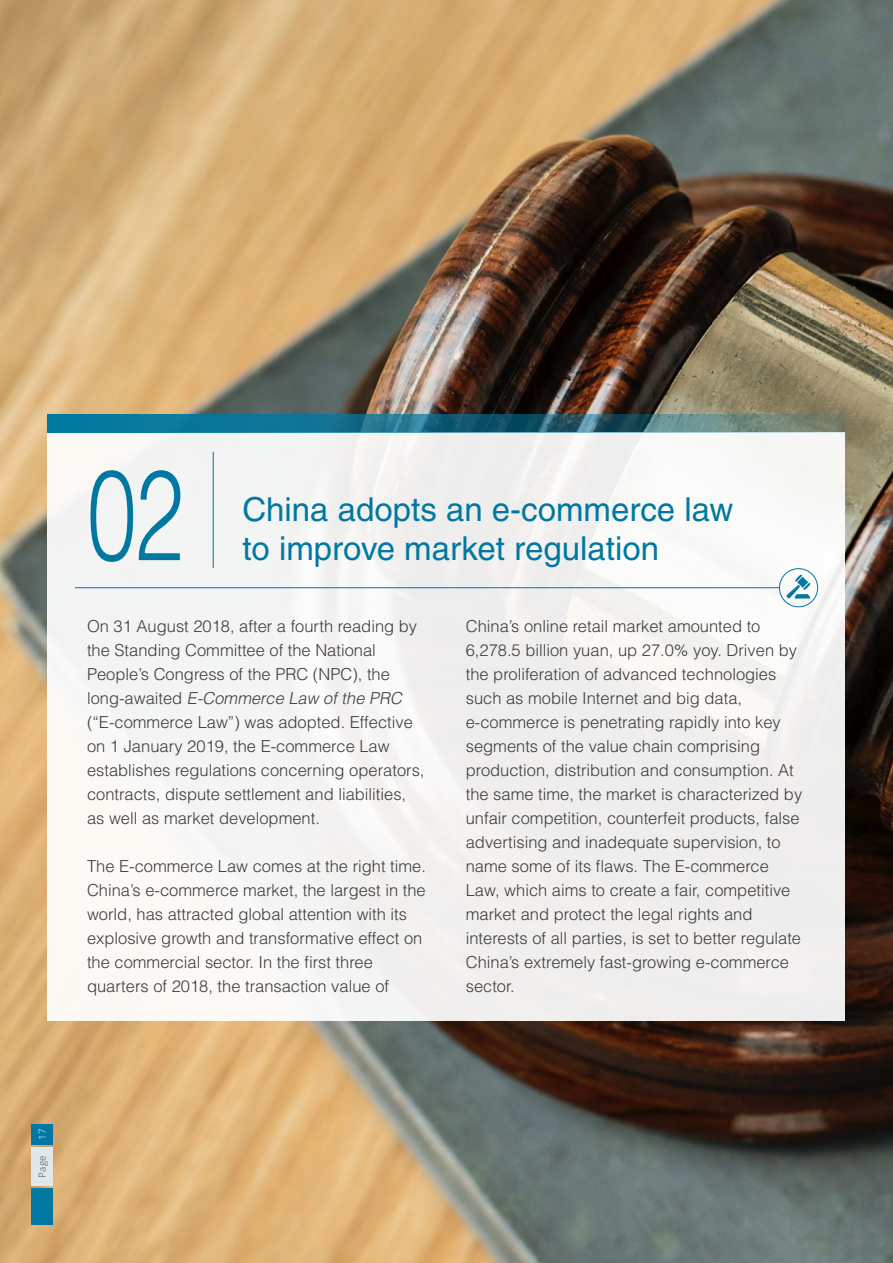
<style>
.page{position:relative;width:893px;height:1263px;background:#fff}
.page>*{position:absolute;margin:0;border:0;box-sizing:border-box;transform-origin:0 0}
.t1{font:300 127.5px "Helvetica";color:#0078a1;scale:.7 1}
.t2{font:33px "Helvetica";color:#0078a1}
.t3{font:300 16.5px/24px "Helvetica";color:#3c3c3b}
.t4{font:300 9.75px "Open Sans";color:#444849}
.t5{font:300 9.75px "Open Sans";color:#fff}
.s1{font-style:italic}
</style>
<div class="page">
<img style="left:0;top:0;width:893px;height:1263px">
<div style="left:32px;top:1124px;width:21px;height:21px;background:#0078a1"></div>
<div style="left:32px;top:1147px;width:21px;height:39px;background:#e1e7eb"></div>
<div style="left:32px;top:1188px;width:21px;height:37px;background:#0078a1"></div>
<div style="left:48px;top:432px;width:797px;height:588px;background:#f3f3f3"></div>
<hr style="left:75px;top:587px;width:704px;height:1px;background:#0078a1">
<hr style="left:213px;top:452px;width:1px;height:116px;background:#0078a1">
<svg style="left:48px;top:414px;width:797px;height:18px;background:#2a7285"></svg>
<div style="left:779px;top:568px;width:39px;height:39px;border:1px solid #0078a1;border-radius:50%"></div>
<svg style="left:787px;top:575px;width:23px;height:23px"></svg>
<h1 class="t1" style="left:87px;top:435px;width:140px">02</h1>
<h2 class="t2" style="left:242px;top:490px;width:492px">China adopts an e-commerce law</h2>
<h2 class="t2" style="left:242px;top:529px;width:418px">to improve market regulation</h2>
<p class="t3" style="left:87px;top:613px;width:339px">On 31 August 2018, after a fourth reading by the Standing Committee of the National People’s Congress of the PRC (NPC), the<br>l o n g - aw a i t e d <span class="s1">E-Commerce Law of the PRC </span>(“E-commerce Law”) was adopted. Effective on 1 January 2019, the E-commerce Law establishes regulations concerning operators, contracts, dispute settlement and liabilities, as well as market development.</p>
<p class="t3" style="left:87px;top:853px;width:340px">The E-commerce Law comes at the right time.<br>China’s e-commerce market, the largest in the world, has attracted global attention with its explosive growth and transformative effect on the commercial sector. In the first three quarters of 2018, the transaction value of</p>
<p class="t3" style="left:466px;top:613px;width:338px">China’s online retail market amounted to 6,278.5 billion yuan, up 27.0% yoy. Driven by the proliferation of advanced technologies such as mobile Internet and big data, e-commerce is penetrating rapidly into key segments of the value chain comprising production, distribution and consumption. At the same time, the market is characterized by unfair competition, counterfeit products, false advertising and inadequate supervision, to name some of its flaws. The E-commerce Law, which aims to create a fair, competitive market and protect the legal rights and interests of all parties, is set to better regulate China’s extremely fast-growing e-commerce sector.</p>
<p class="t5" style="left:36px;top:1140px;width:13px;rotate:-90deg">17</p>
<p class="t4" style="left:36px;top:1178px;width:24px;rotate:-90deg">Page</p>
</div>
